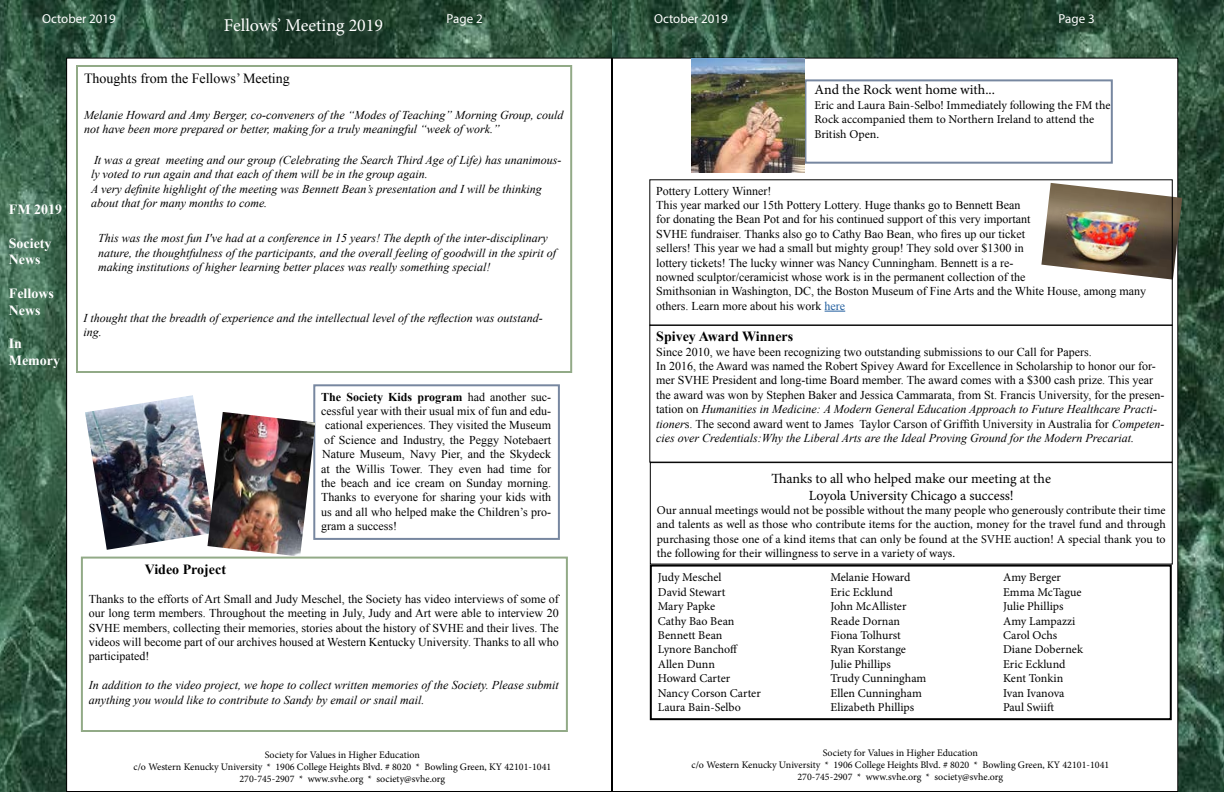
<style>
.page{position:relative;width:1224px;height:792px;background:#fff}
.page>*{position:absolute;margin:0;border:0;box-sizing:border-box;transform-origin:0 0}
.t1{font:18px "Minion Pro";color:#fff}
.t2{font:14px "Minion Pro";letter-spacing:-.005em;color:#000}
.t3{font:700 14px/16.8px "Times New Roman";color:#fff}
.t4{font:700 14px "Times New Roman";color:#000}
.t5{font:14px "Times New Roman";color:#000}
.t6{font:13px "Myriad Pro";color:#fff}
.t7{font:12px/14.4px "Times New Roman";color:#000}
.t8{font:italic 12px/14.4px "Times New Roman";color:#000}
.t9{font:12px/14.4px "Minion Pro";color:#000}
.t10{font:700 12px "Times New Roman";color:#000}
.t11{font:10px/12px "Minion Pro";color:#000;text-align:center}
.s1{font-weight:400}
.s2{color:#215e9e}
.s3{font-style:italic}
</style>
<div class="page">
<img style="left:0;top:0;width:1224px;height:792px">
<div style="left:612px;top:58px;width:566px;height:734px;background:#fff"></div>
<div style="left:67px;top:58px;width:545px;height:734px;background:#fff"></div>
<img style="left:1041px;top:183px;width:141px;height:97px">
<svg style="left:825px;top:311px;width:20px;height:1px"></svg>
<div style="left:649px;top:325px;width:524px;height:138px;border:1px solid #000"></div>
<div style="left:76px;top:65px;width:496px;height:308px;border:2px solid #92aa87"></div>
<div style="left:313px;top:384px;width:247px;height:156px;border:2px solid #7787a0"></div>
<div style="left:804px;top:79px;width:309px;height:85px;border:2px solid #7787a0"></div>
<img style="left:691px;top:59px;width:113px;height:114px">
<img style="left:85px;top:395px;width:122px;height:155px">
<img style="left:207px;top:412px;width:108px;height:145px">
<div style="left:81px;top:557px;width:487px;height:175px;border:2px solid #92aa87"></div>
<div style="left:650px;top:462px;width:523px;height:103px;border:1px solid #000"></div>
<div style="left:650px;top:565px;width:522px;height:155px;border:2px solid #000"></div>
<p class="t6" style="left:42px;top:11px;width:75px">October 2019</p>
<p class="t6" style="left:447px;top:11px;width:38px">Page 2</p>
<p class="t1" style="left:224px;top:13px;width:161px">Fellows’ Meeting 2019</p>
<p class="t3" style="left:9px;top:200px;width:55px">FM 2019</p>
<p class="t3" style="left:9px;top:234px;width:44px">Society<br>News</p>
<p class="t3" style="left:9px;top:284px;width:47px">Fellows<br>News</p>
<p class="t3" style="left:9px;top:335px;width:53px">In<br>Memory</p>
<p class="t5" style="left:84px;top:69px;width:207px">Thoughts from the Fellows’ Meeting</p>
<p class="t8" style="left:84px;top:107px;width:481px">Melanie Howard and Amy Berger, co-conveners of the “Modes of Teaching” Morning Group, could not have been more prepared or better, making for a truly meaningful “week of work.”</p>
<p class="t8" style="left:91px;top:152px;width:472px">It was a great meeting and our group (Celebrating the Search Third Age of Life) has unanimous&shy;ly voted to run again and that each of them will be in the group again.</p>
<p class="t8" style="left:91px;top:181px;width:452px">A very definite highlight of the meeting was Bennett Bean’s presentation and I will be thinking about that for many months to come.</p>
<p class="t8" style="left:98px;top:231px;width:459px">This was the most fun I've had at a conference in 15 years! The depth of the inter-disciplinary nature, the thoughtfulness of the participants, and the overall feeling of goodwill in the spirit of making institutions of higher learning better places was really something special!</p>
<p class="t8" style="left:84px;top:311px;width:461px">I thought that the breadth of experience and the intellectual level of the reflection was outstand&shy;ing.</p>
<p class="t10" style="left:321px;top:388px;width:231px">The Society Kids program <span class="s1">had another suc-</span></p>
<p class="t7" style="left:321px;top:404px;width:231px">cessful year with their usual mix of fun and edu-</p>
<p class="t7" style="left:325px;top:418px;width:227px">cational experiences. They visited the Museum</p>
<p class="t7" style="left:324px;top:432px;width:228px">of Science and Industry, the Peggy Notebaert</p>
<p class="t7" style="left:322px;top:447px;width:230px">Nature Museum, Navy Pier, and the Skydeck</p>
<p class="t7" style="left:321px;top:461px;width:232px">at the Willis Tower. They even had time for</p>
<p class="t7" style="left:321px;top:476px;width:232px">the beach and ice cream on Sunday morning.</p>
<p class="t7" style="left:321px;top:490px;width:232px">Thanks to everyone for sharing your kids with</p>
<p class="t7" style="left:321px;top:504px;width:231px">us and all who helped make the Children’s pro-</p>
<p class="t7" style="left:321px;top:519px;width:77px">gram a success!</p>
<p class="t4" style="left:145px;top:560px;width:83px">Video Project</p>
<p class="t7" style="left:89px;top:591px;width:472px;text-align:justify">Thanks to the efforts of Art Small and Judy Meschel, the Society has video interviews of some of our long term members. Throughout the meeting in July, Judy and Art were able to interview 20<br>SVHE members, collecting their memories, stories about the history of SVHE and their lives. The videos will become part of our archives housed at Western Kentucky University. Thanks to all who participated!</p>
<p class="t8" style="left:89px;top:678px;width:472px">In addition to the video project, we hope to collect written memories of the Society. Please submit anything you would like to contribute to Sandy by email or snail mail.</p>
<p class="t11" style="left:133px;top:748px;width:419px">Society for Values in Higher Education<br>c/o Western Kenucky University * 1906 College Heights Blvd. # 8020 * Bowling Green, KY 42101-1041<br>270-745-2907 * www.svhe.org * society@svhe.org</p>
<p class="t6" style="left:654px;top:11px;width:75px">October 2019</p>
<p class="t6" style="left:1059px;top:11px;width:38px">Page 3</p>
<p class="t2" style="left:814px;top:81px;width:182px">And the Rock went home with...</p>
<p class="t9" style="left:814px;top:98px;width:298px">Eric and Laura Bain-Selbo! Immediately following the FM the<br>Rock accompanied them to Northern Ireland to attend the<br>British Open.</p>
<p class="t7" style="left:656px;top:183px;width:117px">Pottery Lottery Winner!</p>
<p class="t7" style="left:656px;top:198px;width:491px">This year marked our 15th Pottery Lottery. Huge thanks go to Bennett Bean<br>for donating the Bean Pot and for his continued support of this very important<br>SVHE fundraiser. Thanks also go to Cathy Bao Bean, who fires up our ticket<br>sellers! This year we had a small but mighty group! They sold over $1300 in<br>lottery tickets! The lucky winner was Nancy Cunningham. Bennett is a re-<br>nowned sculptor/ceramicist whose work is in the permanent collection of the<br>Smithsonian in Washington, DC, the Boston Museum of Fine Arts and the White House, among many others. Learn more about his work <span class="s2">here</span></p>
<p class="t4" style="left:656px;top:327px;width:138px">Spivey Award Winners</p>
<p class="t7" style="left:656px;top:344px;width:437px">Since 2010, we have been recognizing two outstanding submissions to our Call for Papers.</p>
<p class="t7" style="left:656px;top:359px;width:510px">In 2016, the Award was named the Robert Spivey Award for Excellence in Scholarship to honor our for&shy;mer SVHE President and long-time Board member. The award comes with a $300 cash prize. This year the award was won by Stephen Baker and Jessica Cammarata, from St. Francis University, for the presen&shy;tation on <span class="s3">Humanities in Medicine: A Modern General Education Approach to Future Healthcare Practi&shy;tioner</span>s. The second award went to James Taylor Carson of Griffith University in Australia for <span class="s3">Competen&shy;cies over Credentials:Why the Liberal Arts are the Ideal Proving Ground for the Modern Precariat.</span></p>
<p class="t2" style="left:772px;top:469px;width:281px">Thanks to all who helped make our meeting at the</p>
<p class="t2" style="left:809px;top:486px;width:207px">Loyola University Chicago a success!</p>
<p class="t9" style="left:657px;top:503px;width:510px;text-align:justify">Our annual meetings would not be possible without the many people who generously contribute their time and talents as well as those who contribute items for the auction, money for the travel fund and through purchasing those one of a kind items that can only be found at the SVHE auction! A special thank you to the following for their willingness to serve in a variety of ways.</p>
<p class="t9" style="left:658px;top:570px;width:65px">Judy Meschel</p>
<p class="t9" style="left:658px;top:585px;width:69px">David Stewart</p>
<p class="t9" style="left:658px;top:599px;width:59px">Mary Papke</p>
<p class="t9" style="left:658px;top:614px;width:78px">Cathy Bao Bean</p>
<p class="t9" style="left:658px;top:628px;width:66px">Bennett Bean</p>
<p class="t9" style="left:658px;top:642px;width:82px">Lynore Banchoff</p>
<p class="t9" style="left:658px;top:657px;width:59px">Allen Dunn</p>
<p class="t9" style="left:658px;top:671px;width:74px">Howard Carter</p>
<p class="t9" style="left:658px;top:686px;width:105px">Nancy Corson Carter</p>
<p class="t9" style="left:658px;top:700px;width:85px">Laura Bain-Selbo</p>
<p class="t9" style="left:830px;top:570px;width:82px">Melanie Howard</p>
<p class="t9" style="left:830px;top:585px;width:64px">Eric Ecklund</p>
<p class="t9" style="left:830px;top:599px;width:78px">John McAllister</p>
<p class="t9" style="left:830px;top:614px;width:71px">Reade Dornan</p>
<p class="t9" style="left:830px;top:628px;width:72px">Fiona Tolhurst</p>
<p class="t9" style="left:830px;top:642px;width:77px">Ryan Korstange</p>
<p class="t9" style="left:830px;top:657px;width:62px">Julie Phillips</p>
<p class="t9" style="left:830px;top:671px;width:97px">Trudy Cunningham</p>
<p class="t9" style="left:830px;top:686px;width:93px">Ellen Cunningham</p>
<p class="t9" style="left:830px;top:700px;width:85px">Elizabeth Phillips</p>
<p class="t9" style="left:1003px;top:570px;width:59px">Amy Berger</p>
<p class="t9" style="left:1003px;top:585px;width:80px">Emma McTague</p>
<p class="t9" style="left:1003px;top:599px;width:62px">Julie Phillips</p>
<p class="t9" style="left:1003px;top:614px;width:74px">Amy Lampazzi</p>
<p class="t9" style="left:1003px;top:628px;width:56px">Carol Ochs</p>
<p class="t9" style="left:1003px;top:642px;width:81px">Diane Dobernek</p>
<p class="t9" style="left:1003px;top:657px;width:64px">Eric Ecklund</p>
<p class="t9" style="left:1003px;top:671px;width:62px">Kent Tonkin</p>
<p class="t9" style="left:1003px;top:686px;width:63px">Ivan Ivanova</p>
<p class="t9" style="left:1003px;top:700px;width:52px">Paul Swiift</p>
<p class="t11" style="left:691px;top:747px;width:419px">Society for Values in Higher Education<br>c/o Western Kenucky University * 1906 College Heights Blvd. # 8020 * Bowling Green, KY 42101-1041<br>270-745-2907 * www.svhe.org * society@svhe.org</p>
</div>
